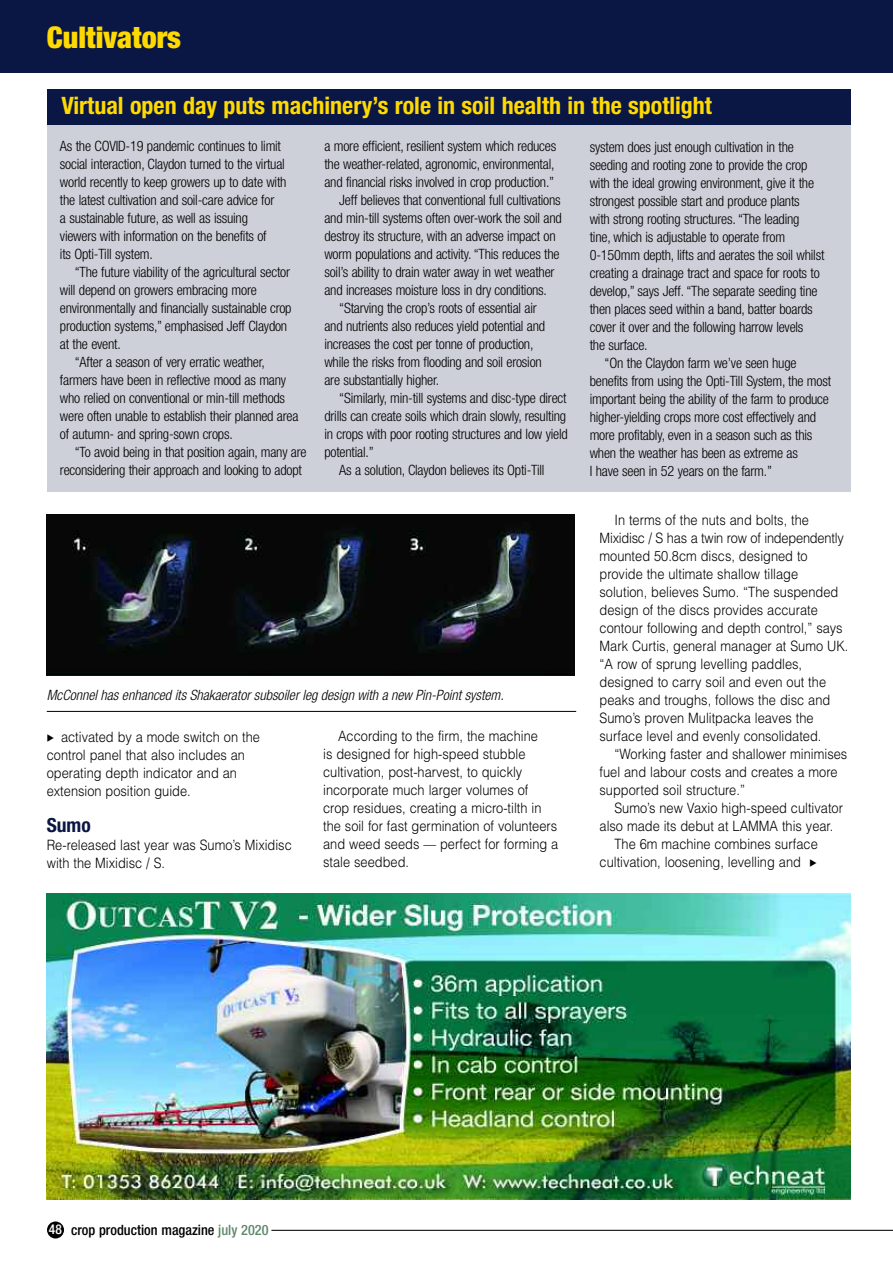
<style>
.page{position:relative;width:893px;height:1263px;background:#fff}
.page>*{position:absolute;margin:0;border:0;box-sizing:border-box;transform-origin:0 0}
.t1{font:900 condensed 30px "Helvetica Neue";color:#ffd902}
.t2{font:700 condensed 24px "Helvetica Neue";color:#ffd902}
.t3{font:700 condensed 19.5px "Helvetica Neue";color:#0a1643}
.t4{font:300 condensed 14.25px/18px "Helvetica Neue";letter-spacing:-.015em;color:#000}
.t5{font:300 14.25px/18px "Helvetica";color:#000;scale:.9 1}
.t6{font:italic 300 condensed 14.25px "Helvetica Neue";color:#000}
.t7{font:500 condensed 14.25px "Helvetica Neue";color:#000}
.s1{font-size:13.5px;color:#fff}
.s2{color:#60896c}
</style>
<div class="page">
<div style="left:47px;top:124px;width:803px;height:367px;background:#ced0d9"></div>
<div style="left:47px;top:89px;width:803px;height:36px;background:#0a1643"></div>
<div style="left:47px;top:1221px;width:17px;height:17px;background:#000;border-radius:50%"></div>
<hr style="left:271px;top:1230px;width:622px;height:1px;background:#000">
<div style="left:0;top:0;width:893px;height:72px;background:#0a1643"></div>
<img style="left:47px;top:894px;width:803px;height:306px">
<img style="left:47px;top:514px;width:527px;height:162px">
<hr style="left:47px;top:711px;width:529px;height:1px;background:#000">
<h1 class="t1" style="left:47px;top:27px;width:136px">Cultivators</h1>
<h2 class="t2" style="left:62px;top:97px;width:652px">Virtual open day puts machinery’s role in soil health in the spotlight</h2>
<p class="t4" style="left:60px;top:138px;width:228px">As the COVID-19 pandemic continues to limit social interaction, Claydon turned to the virtual world recently to keep growers up to date with the latest cultivation and soil-care advice for<br>a sustainable future, as well as issuing viewers with information on the benefits of<br>its Opti-Till system.</p>
<p class="t4" style="left:75px;top:264px;width:217px">“The future viability of the agricultural sector</p>
<p class="t4" style="left:60px;top:282px;width:198px">will depend on growers embracing more</p>
<p class="t4" style="left:60px;top:300px;width:233px">environmentally and financially sustainable crop</p>
<p class="t4" style="left:60px;top:318px;width:229px">production systems,” emphasised Jeff Claydon</p>
<p class="t4" style="left:60px;top:336px;width:62px">at the event.</p>
<p class="t4" style="left:75px;top:354px;width:192px">“After a season of very erratic weather,</p>
<p class="t4" style="left:60px;top:372px;width:228px">farmers have been in reflective mood as many</p>
<p class="t4" style="left:60px;top:390px;width:227px">who relied on conventional or min-till methods</p>
<p class="t4" style="left:60px;top:408px;width:240px">were often unable to establish their planned area</p>
<p class="t4" style="left:60px;top:426px;width:174px">of autumn- and spring-sown crops.</p>
<p class="t4" style="left:75px;top:444px;width:233px">“To avoid being in that position again, many are</p>
<p class="t4" style="left:60px;top:462px;width:244px">reconsidering their approach and looking to adopt</p>
<p class="t4" style="left:324px;top:138px;width:233px">a more efficient, resilient system which reduces</p>
<p class="t4" style="left:324px;top:156px;width:232px">the weather-related, agronomic, environmental,</p>
<p class="t4" style="left:324px;top:174px;width:231px">and financial risks involved in crop production.”</p>
<p class="t4" style="left:339px;top:192px;width:223px">Jeff believes that conventional full cultivations</p>
<p class="t4" style="left:324px;top:210px;width:239px">and min-till systems often over-work the soil and</p>
<p class="t4" style="left:324px;top:228px;width:233px">destroy its structure, with an adverse impact on</p>
<p class="t4" style="left:324px;top:246px;width:237px">worm populations and activity. “This reduces the</p>
<p class="t4" style="left:324px;top:264px;width:232px">soil’s ability to drain water away in wet weather</p>
<p class="t4" style="left:324px;top:282px;width:224px">and increases moisture loss in dry conditions.</p>
<p class="t4" style="left:339px;top:300px;width:199px">“Starving the crop’s roots of essential air</p>
<p class="t4" style="left:324px;top:318px;width:222px">and nutrients also reduces yield potential and</p>
<p class="t4" style="left:324px;top:336px;width:211px">increases the cost per tonne of production,</p>
<p class="t4" style="left:324px;top:354px;width:219px">while the risks from flooding and soil erosion</p>
<p class="t4" style="left:324px;top:372px;width:116px">are substantially higher.</p>
<p class="t4" style="left:339px;top:390px;width:229px">“Similarly, min-till systems and disc-type direct</p>
<p class="t4" style="left:324px;top:408px;width:243px">drills can create soils which drain slowly, resulting</p>
<p class="t4" style="left:324px;top:426px;width:245px">in crops with poor rooting structures and low yield</p>
<p class="t4" style="left:324px;top:444px;width:51px">potential.”</p>
<p class="t4" style="left:339px;top:462px;width:207px">As a solution, Claydon believes its Opti-Till</p>
<p class="t6" style="left:47px;top:689px;width:458px">McConnel has enhanced its Shakaerator subsoiler leg design with a new Pin-Point system.</p>
<p class="t5" style="left:47px;top:728px;width:238px;text-indent:14px">activated by a mode switch on the control panel that also includes an operating depth indicator and an extension position guide.</p>
<h3 class="t3" style="left:47px;top:818px;width:46px">Sumo</h3>
<p class="t5" style="left:47px;top:836px;width:274px">Re-released last year was Sumo’s Mixidisc with the Mixidisc / S.</p>
<p class="t5" style="left:323px;top:727px;width:263px;text-indent:15px">According to the firm, the machine<br>is designed for high-speed stubble cultivation, post-harvest, to quickly incorporate much larger volumes of<br>crop residues, creating a micro-tilth in the soil for fast germination of volunteers and weed seeds –– perfect for forming a stale seedbed.</p>
<p class="t4" style="left:590px;top:139px;width:206px">system does just enough cultivation in the</p>
<p class="t4" style="left:590px;top:157px;width:219px">seeding and rooting zone to provide the crop</p>
<p class="t4" style="left:590px;top:175px;width:226px">with the ideal growing environment, give it the</p>
<p class="t4" style="left:590px;top:193px;width:212px">strongest possible start and produce plants</p>
<p class="t4" style="left:590px;top:211px;width:211px">with strong rooting structures. “The leading</p>
<p class="t4" style="left:590px;top:229px;width:197px">tine, which is adjustable to operate from</p>
<p class="t4" style="left:590px;top:247px;width:236px">0-150mm depth, lifts and aerates the soil whilst</p>
<p class="t4" style="left:590px;top:265px;width:231px">creating a drainage tract and space for roots to</p>
<p class="t4" style="left:590px;top:283px;width:229px">develop,” says Jeff. “The separate seeding tine</p>
<p class="t4" style="left:590px;top:301px;width:224px">then places seed within a band, batter boards</p>
<p class="t4" style="left:590px;top:319px;width:215px">cover it over and the following harrow levels</p>
<p class="t4" style="left:590px;top:337px;width:59px">the surface.</p>
<p class="t4" style="left:605px;top:355px;width:193px">“On the Claydon farm we’ve seen huge</p>
<p class="t4" style="left:590px;top:373px;width:243px">benefits from using the Opti-Till System, the most</p>
<p class="t4" style="left:590px;top:391px;width:241px">important being the ability of the farm to produce</p>
<p class="t4" style="left:590px;top:409px;width:228px">higher-yielding crops more cost effectively and</p>
<p class="t4" style="left:590px;top:427px;width:224px">more profitably, even in a season such as this</p>
<p class="t4" style="left:590px;top:445px;width:210px">when the weather has been as extreme as</p>
<p class="t4" style="left:590px;top:463px;width:184px">I have seen in 52 years on the farm.”</p>
<p class="t5" style="left:600px;top:511px;width:278px;text-indent:15px">In terms of the nuts and bolts, the Mixidisc / S has a twin row of independently mounted 50.8cm discs, designed to provide the ultimate shallow tillage solution, believes Sumo. “The suspended design of the discs provides accurate contour following and depth control,” says Mark Curtis, general manager at Sumo UK. “A row of sprung levelling paddles, designed to carry soil and even out the peaks and troughs, follows the disc and Sumo’s proven Mulitpacka leaves the surface level and evenly consolidated.</p>
<p class="t5" style="left:600px;top:745px;width:277px;text-indent:15px">“Working faster and shallower minimises fuel and labour costs and creates a more supported soil structure.”</p>
<p class="t5" style="left:614px;top:799px;width:255px">Sumo’s new Vaxio high-speed cultivator</p>
<p class="t5" style="left:600px;top:817px;width:261px">also made its debut at LAMMA this year.</p>
<p class="t5" style="left:614px;top:835px;width:227px">The 6m machine combines surface</p>
<p class="t5" style="left:600px;top:853px;width:225px">cultivation, loosening, levelling and</p>
<p class="t7" style="left:49px;top:1225px;width:221px"><span class="s1">48</span> crop production magazine <span class="s2">july 2020</span></p>
</div>
